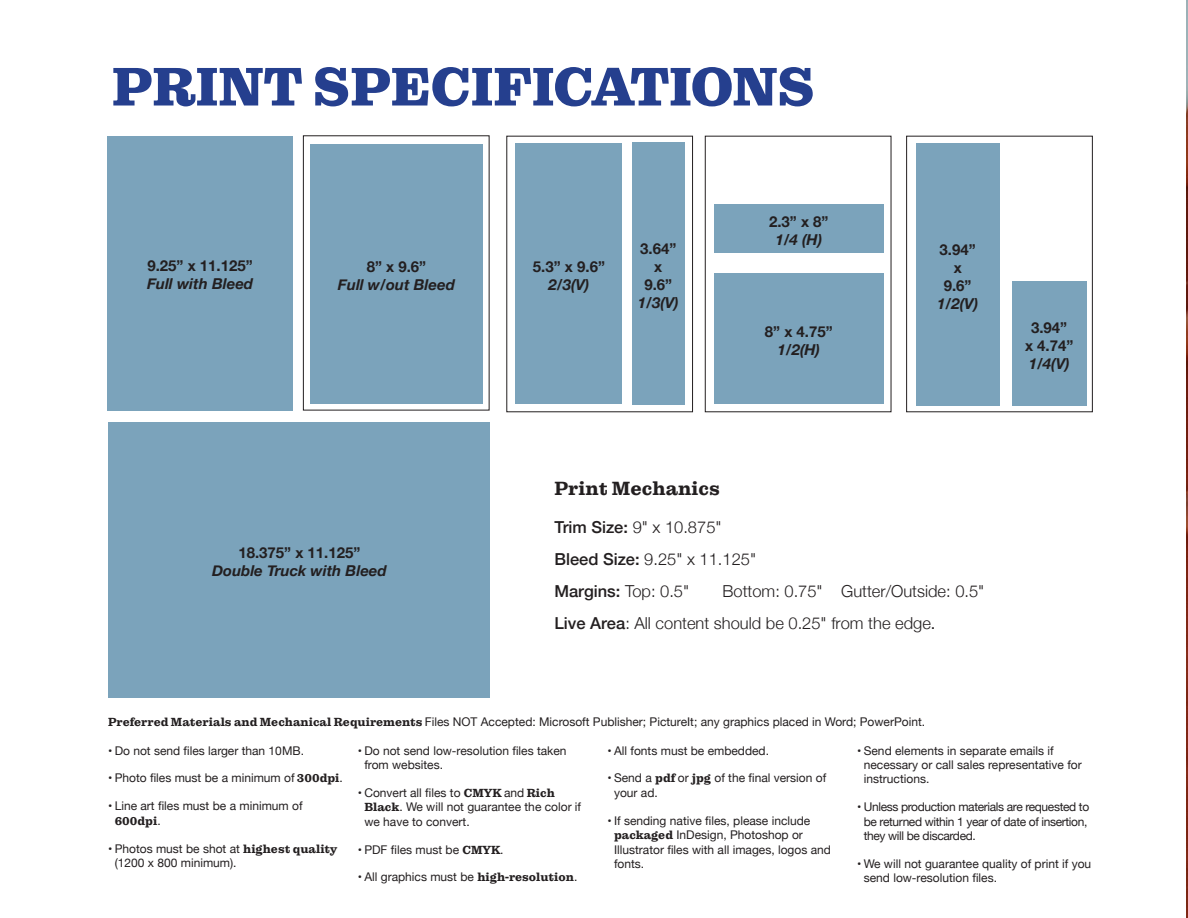
<style>
.page{position:relative;width:1188px;height:918px;background:#fff}
.page>*{position:absolute;margin:0;border:0;box-sizing:border-box;transform-origin:0 0}
.t1{font:900 55.35px "Pulpo";color:#253f8e}
.t2{font:700 19.5px "Pulpo";color:#231f20}
.t3{font:300 16.5px/31.8px "Helvetica Neue";color:#231f20}
.t4{font:700 15px/18px "Helvetica Neue";color:#231f20;text-align:center}
.t5{font:italic 700 15px/18px "Helvetica Neue";color:#231f20;text-align:center}
.t6{font:12px/14.4px "Helvetica Neue";color:#231f20}
.t7{font:12px/14.4px "Helvetica Neue";letter-spacing:-.03em;color:#231f20}
.s1{font-style:normal}
.s2{font-style:italic}
.s3{font-weight:500}
.s4{font-weight:400}
.s5{font-family:"Pulpo";font-weight:700}
</style>
<div class="page">
<img style="left:1186px;top:0;width:2px;height:918px">
<div style="left:906px;top:136px;width:187px;height:276px;border:1px solid #231f20"></div>
<div style="left:705px;top:136px;width:186px;height:276px;border:1px solid #231f20"></div>
<div style="left:507px;top:136px;width:186px;height:276px;border:1px solid #231f20"></div>
<div style="left:303px;top:136px;width:186px;height:274px;border:1px solid #231f20"></div>
<div style="left:916px;top:143px;width:83px;height:262px;background:#7ba3bb"></div>
<div style="left:632px;top:143px;width:53px;height:262px;background:#7ba3bb"></div>
<div style="left:1012px;top:281px;width:75px;height:124px;background:#7ba3bb"></div>
<div style="left:714px;top:205px;width:170px;height:48px;background:#7ba3bb"></div>
<div style="left:109px;top:422px;width:381px;height:276px;background:#7ba3bb"></div>
<div style="left:714px;top:273px;width:170px;height:131px;background:#7ba3bb"></div>
<div style="left:516px;top:143px;width:106px;height:261px;background:#7ba3bb"></div>
<div style="left:310px;top:144px;width:173px;height:260px;background:#7ba3bb"></div>
<div style="left:107px;top:136px;width:186px;height:274px;background:#7ba3bb"></div>
<p class="t1" style="left:112px;top:54px;width:704px">PRINT SPECIFICATIONS</p>
<p class="t4" style="left:147px;top:257px;width:107px">9.25” x 11.125”</p>
<p class="t5" style="left:147px;top:275px;width:108px">Full with Bleed</p>
<p class="t5" style="left:338px;top:258px;width:118px"><span class="s1">8” x 9.6”<br></span>Full w/out Bleed</p>
<p class="t4" style="left:533px;top:258px;width:73px">5.3” x 9.6”<br><span class="s2">2/3(V)</span></p>
<p class="t4" style="left:638px;top:240px;width:42px">3.64” x<br>9.6”<br><span class="s2">1/3(V)</span></p>
<p class="t4" style="left:769px;top:213px;width:61px">2.3” x 8”<br><span class="s2">1/4 (H)</span></p>
<p class="t4" style="left:765px;top:323px;width:69px">8” x 4.75”<br><span class="s2">1/2(H)</span></p>
<p class="t4" style="left:937px;top:241px;width:42px">3.94” x<br>9.6”<br><span class="s2">1/2(V)</span></p>
<p class="t4" style="left:1025px;top:319px;width:50px">3.94”<br>x 4.74”<br><span class="s2">1/4(V)</span></p>
<p class="t4" style="left:238px;top:544px;width:124px">18.375” x 11.125”</p>
<p class="t5" style="left:212px;top:562px;width:176px">Double Truck with Bleed</p>
<p class="t2" style="left:554px;top:477px;width:167px">Print Mechanics</p>
<p class="t3" style="left:554px;top:510px;width:203px"><span class="s3">Trim Size:</span> 9" x 10.875"<br><span class="s3">Bleed Size:</span> 9.25" x 11.125"<br><span class="s3">Margins:</span> Top: 0.5"</p>
<p class="t3" style="left:554px;top:574px;width:432px;text-indent:168px">Bottom: 0.75" Gutter/Outside: 0.5"<br><span class="s3">Live Area</span>: All content should be 0.25" from the edge<span class="s4">.</span></p>
<p class="t6" style="left:108px;top:715px;width:819px"><span class="s5">Preferred Materials and Mechanical Requirements</span> Files NOT Accepted: Microsoft Publisher; PictureIt; any graphics placed in Word; PowerPoint.</p>
<p class="t6" style="left:108px;top:744px;width:198px">• Do not send files larger than 10MB.</p>
<p class="t6" style="left:108px;top:772px;width:236px">• Photo files must be a minimum of <span class="s5">300dpi</span>.</p>
<p class="t6" style="left:115px;top:800px;width:189px;text-indent:-7px">• Line art files must be a minimum of<br><span class="s5">600dpi</span>.</p>
<p class="t6" style="left:115px;top:842px;width:224px;text-indent:-7px">• Photos must be shot at <span class="s5">highest quality </span>(1200 x 800 minimum).</p>
<p class="t6" style="left:864px;top:744px;width:220px;text-indent:-7px">• Send elements in separate emails if necessary or call sales representative for instructions.</p>
<p class="t7" style="left:864px;top:800px;width:227px;text-indent:-7px">• Unless production materials are requested to be returned within 1 year of date of insertion, they will be discarded.</p>
<p class="t6" style="left:864px;top:857px;width:229px;text-indent:-7px">• We will not guarantee quality of print if you send low-resolution files.</p>
<p class="t6" style="left:364px;top:744px;width:204px;text-indent:-7px">• Do not send low-resolution files taken from websites.</p>
<p class="t6" style="left:364px;top:786px;width:218px;text-indent:-7px">• Convert all files to <span class="s5">CMYK</span> and <span class="s5">Rich<br>Black</span>. We will not guarantee the color if we have to convert.</p>
<p class="t6" style="left:358px;top:843px;width:147px">• PDF files must be <span class="s5">CMYK</span>.</p>
<p class="t6" style="left:358px;top:871px;width:221px">• All graphics must be <span class="s5">high-resolution</span>.</p>
<p class="t6" style="left:607px;top:744px;width:163px">• All fonts must be embedded.</p>
<p class="t6" style="left:614px;top:772px;width:214px;text-indent:-7px">• Send a <span class="s5">pdf</span> or <span class="s5">jpg</span> of the final version of your ad.</p>
<p class="t6" style="left:614px;top:814px;width:218px;text-indent:-7px">• If sending native files, please include <span class="s5">packaged</span> InDesign, Photoshop or<br>Illustrator files with all images, logos and fonts.</p>
</div>
